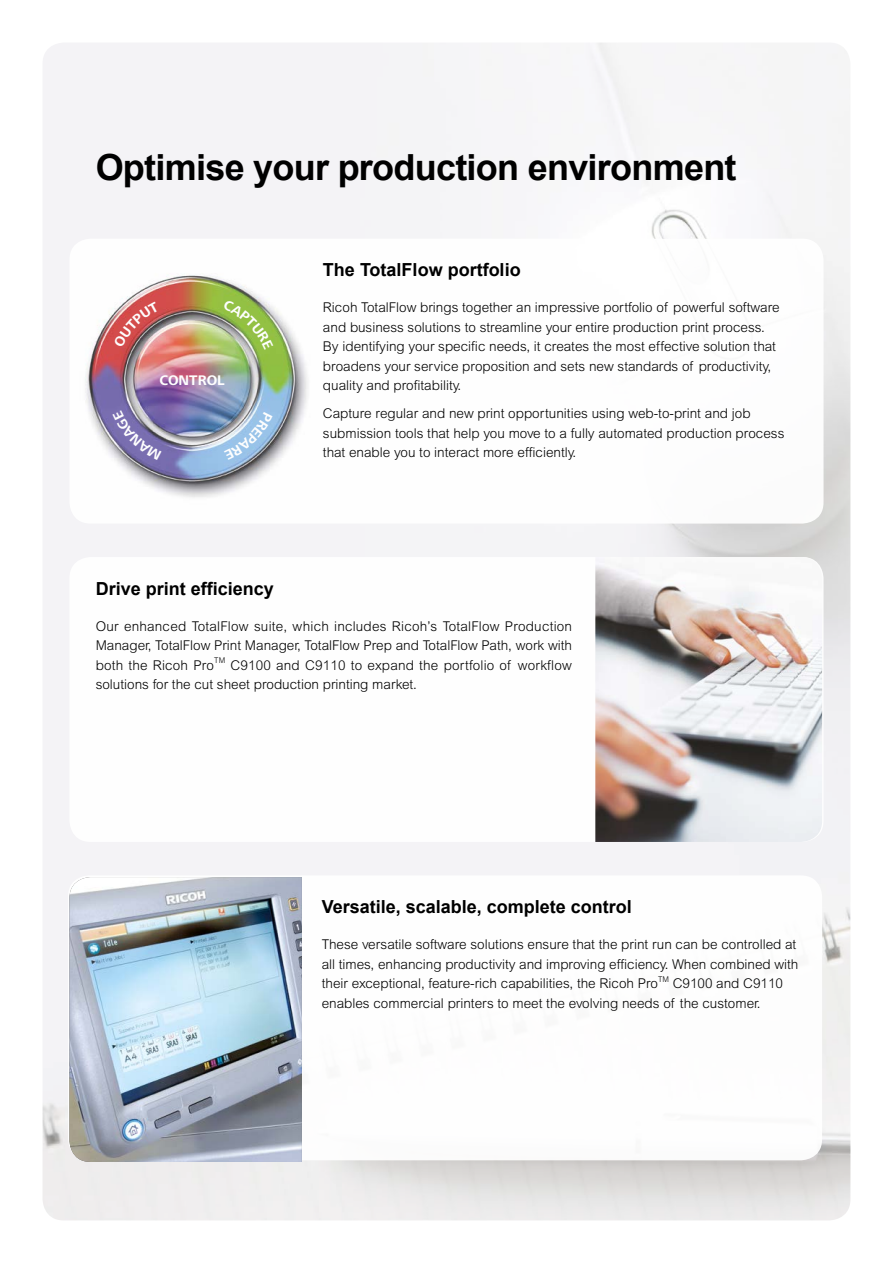
<style>
.page{position:relative;width:893px;height:1263px;background:#fff}
.page>*{position:absolute;margin:0;border:0;box-sizing:border-box;transform-origin:0 0}
.t1{font:700 36px "Arial";letter-spacing:-.02em;color:#000}
.t2{font:700 18px "Arial";color:#000}
.t3{font:700 14.4px "Frutiger Next LTW1 G";color:#fff}
.t4{font:300 13.5px/19.5px "Arial";color:#000}
.t5{font:300 7.8px "Arial";color:#000}
</style>
<div class="page">
<img style="left:595px;top:557px;width:227px;height:285px">
<img style="left:69px;top:877px;width:233px;height:285px">
<img style="left:85px;top:275px;width:223px;height:223px">
<svg style="left:113px;top:411px;width:49px;height:49px;background:#837bae"></svg>
<svg style="left:224px;top:412px;width:49px;height:48px;background:#98b6d2"></svg>
<svg style="left:223px;top:299px;width:50px;height:51px;background:#9cbe63"></svg>
<svg style="left:114px;top:301px;width:45px;height:46px;background:#c76666"></svg>
<h1 class="t1" style="left:96px;top:147px;width:642px">Optimise your production environment</h1>
<p class="t3" style="left:159px;top:372px;width:67px">CONTROL</p>
<h2 class="t2" style="left:323px;top:260px;width:199px">The TotalFlow portfolio</h2>
<p class="t4" style="left:323px;top:298px;width:458px">Ricoh TotalFlow brings together an impressive portfolio of powerful software and business solutions to streamline your entire production print process.<br>By identifying your specific needs, it creates the most effective solution that broadens your service proposition and sets new standards of productivity, quality and profitability.</p>
<p class="t4" style="left:323px;top:404px;width:463px">Capture regular and new print opportunities using web-to-print and job submission tools that help you move to a fully automated production process that enable you to interact more efficiently.</p>
<h2 class="t2" style="left:96px;top:578px;width:180px">Drive print efficiency</h2>
<p class="t4" style="left:96px;top:616px;width:478px;text-align:justify">Our enhanced TotalFlow suite, which includes Ricoh’s TotalFlow Production Manager, TotalFlow Print Manager, TotalFlow Prep and TotalFlow Path, work with both the Ricoh Pro</p>
<p class="t5" style="left:214px;top:656px;width:13px">TM</p>
<p class="t4" style="left:96px;top:655px;width:478px;text-indent:135px">C9100 and C9110 to expand the portfolio of workflow solutions for the cut sheet production printing market.</p>
<h2 class="t2" style="left:322px;top:896px;width:312px">Versatile, scalable, complete control</h2>
<p class="t4" style="left:322px;top:934px;width:478px">These versatile software solutions ensure that the print run can be controlled at all times, enhancing productivity and improving efficiency. When combined with their exceptional, feature-rich capabilities, the Ricoh Pro</p>
<p class="t5" style="left:658px;top:974px;width:12px">TM</p>
<p class="t4" style="left:322px;top:973px;width:463px;text-indent:351px">C9100 and C9110 enables commercial printers to meet the evolving needs of the customer.</p>
</div>
